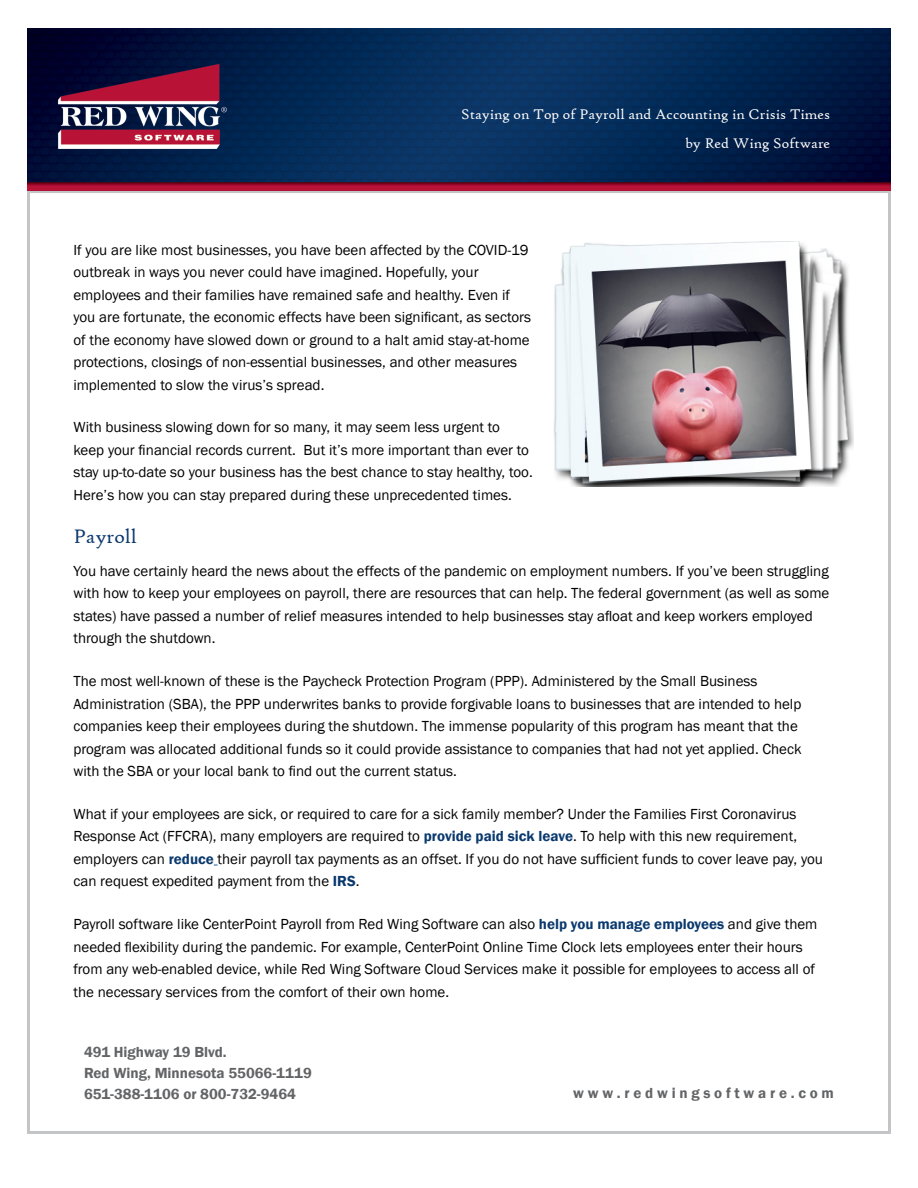
<style>
.page{position:relative;width:918px;height:1188px;background:#fff}
.page>*{position:absolute;margin:0;border:0;box-sizing:border-box;transform-origin:0 0}
.t1{font:21px "High Tower Text";color:#0a396e}
.t2{font:15px/22.5px "Franklin Gothic";color:#000}
.t3{font:600 15px/21px "Franklin Gothic";color:#636466}
.t4{font:15px/28.5px "High Tower Text";color:#fff;text-align:right}
.s1{font-weight:600;color:#0a396e}
</style>
<div class="page">
<img style="left:27px;top:28px;width:864px;height:162px">
<img style="left:554px;top:242px;width:300px;height:244px">
<p class="t4" style="left:461px;top:100px;width:370px">Staying on Top of Payroll and Accounting in Crisis Times by Red Wing Software</p>
<p class="t2" style="left:73px;top:239px;width:459px">If you are like most businesses, you have been affected by the COVID-19 outbreak in ways you never could have imagined. Hopefully, your employees and their families have remained safe and healthy. Even if you are fortunate, the economic effects have been significant, as sectors of the economy have slowed down or ground to a halt amid stay-at-home protections, closings of non-essential businesses, and other measures implemented to slow the virus’s spread.</p>
<p class="t2" style="left:73px;top:416px;width:461px">With business slowing down for so many, it may seem less urgent to keep your financial records current. But it’s more important than ever to stay up-to-date so your business has the best chance to stay healthy, too.<br>Here’s how you can stay prepared during these unprecedented times.</p>
<h1 class="t1" style="left:73px;top:524px;width:65px">Payroll</h1>
<p class="t2" style="left:73px;top:560px;width:758px">You have certainly heard the news about the effects of the pandemic on employment numbers. If you’ve been struggling with how to keep your employees on payroll, there are resources that can help. The federal government (as well as some states) have passed a number of relief measures intended to help businesses stay afloat and keep workers employed through the shutdown.</p>
<p class="t2" style="left:73px;top:670px;width:730px">The most well-known of these is the Paycheck Protection Program (PPP). Administered by the Small Business Administration (SBA), the PPP underwrites banks to provide forgivable loans to businesses that are intended to help companies keep their employees during the shutdown. The immense popularity of this program has meant that the program was allocated additional funds so it could provide assistance to companies that had not yet applied. Check with the SBA or your local bank to find out the current status.</p>
<p class="t2" style="left:73px;top:803px;width:751px">What if your employees are sick, or required to care for a sick family member? Under the Families First Coronavirus Response Act (FFCRA), many employers are required to <span class="s1">provide paid sick leave</span>. To help with this new requirement, employers can <span class="s1">reduce</span> their payroll tax payments as an offset. If you do not have sufficient funds to cover leave pay, you can request expedited payment from the <span class="s1">IRS</span>.</p>
<p class="t2" style="left:73px;top:913px;width:746px">Payroll software like CenterPoint Payroll from Red Wing Software can also <span class="s1">help you manage employees</span> and give them needed flexibility during the pandemic. For example, CenterPoint Online Time Clock lets employees enter their hours from any web-enabled device, while Red Wing Software Cloud Services make it possible for employees to access all of the necessary services from the comfort of their own home.</p>
<p class="t3" style="left:84px;top:1042px;width:229px">491 Highway 19 Blvd.<br>Red Wing, Minnesota 55066-1119<br>651-388-1106 or 800-732-9464</p>
<p class="t3" style="left:573px;top:1083px;width:262px">w w w . r e d w i n g s o f t w a r e . c o m</p>
</div>
